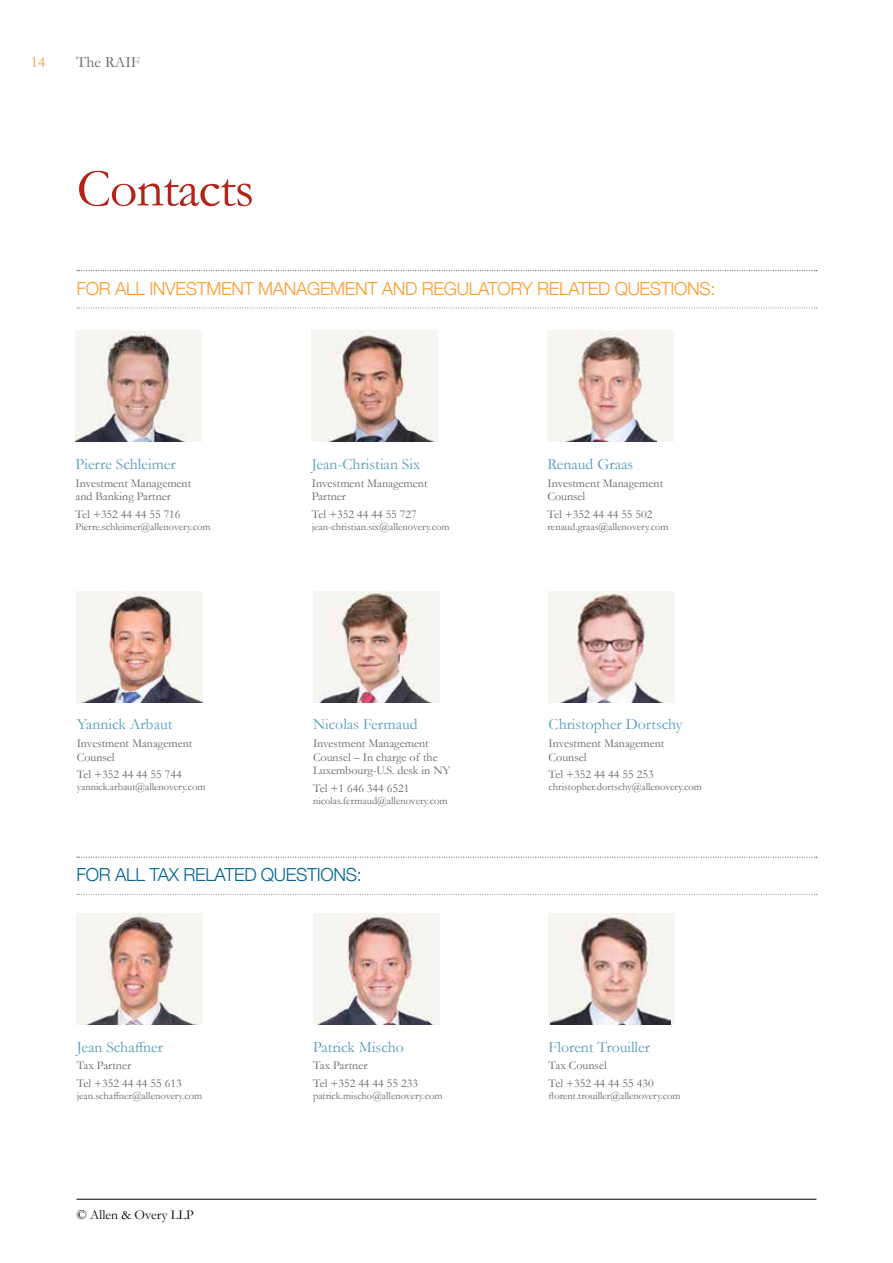
<style>
.page{position:relative;width:893px;height:1263px;background:#fff}
.page>*{position:absolute;margin:0;border:0;box-sizing:border-box;transform-origin:0 0}
.t1{font:54px "Garamond AO";letter-spacing:-.02em;color:#b32317}
.t2{font:300 18px "Helvetica Neue LT Com";letter-spacing:-.02em;color:#f99d31}
.t3{font:300 18px "Helvetica Neue LT Com";letter-spacing:-.02em;color:#006594}
.t4{font:15.75px "Garamond AO";color:#569bbe}
.t5{font:15.75px "Garamond AO";color:#636466}
.t6{font:15.75px "Garamond AO";color:#f99d31}
.t7{font:13.5px "Garamond AO";color:#000}
.t8{font:12px/13.5px "Garamond AO";color:#636466}
.t9{font:10.5px "Garamond AO";color:#636466}
</style>
<div class="page">
<img style="left:76px;top:331px;width:126px;height:111px">
<img style="left:77px;top:591px;width:126px;height:111px">
<div style="left:77px;top:913px;width:126px;height:111px;background:#f6f5f0"></div>
<img style="left:88px;top:914px;width:105px;height:110px">
<img style="left:312px;top:331px;width:126px;height:111px">
<img style="left:313px;top:591px;width:126px;height:111px">
<img style="left:313px;top:913px;width:126px;height:111px">
<div style="left:547px;top:331px;width:127px;height:111px;background:#f6f5f0"></div>
<img style="left:559px;top:332px;width:98px;height:110px">
<div style="left:549px;top:591px;width:126px;height:111px;background:#f6f5f0"></div>
<img style="left:559px;top:593px;width:103px;height:109px">
<div style="left:549px;top:913px;width:126px;height:111px;background:#f6f5f0"></div>
<img style="left:551px;top:914px;width:120px;height:110px">
<svg style="left:77px;top:270px;width:740px;height:1px"></svg>
<svg style="left:77px;top:307px;width:740px;height:1px"></svg>
<svg style="left:77px;top:857px;width:740px;height:1px"></svg>
<svg style="left:77px;top:894px;width:740px;height:1px"></svg>
<hr style="left:77px;top:1199px;width:739px;height:1px;background:#000">
<h3 class="t6" style="left:31px;top:51px;width:16px">14</h3>
<h3 class="t5" style="left:77px;top:51px;width:65px">The RAIF</h3>
<h1 class="t1" style="left:77px;top:152px;width:179px">Contacts</h1>
<h2 class="t2" style="left:77px;top:277px;width:640px">FOR ALL INVESTMENT MANAGEMENT AND REGULATORY RELATED QUESTIONS:</h2>
<h3 class="t4" style="left:76px;top:453px;width:102px">Pierre Schleimer</h3>
<p class="t8" style="left:76px;top:476px;width:117px">Investment Management and Banking Partner</p>
<p class="t8" style="left:76px;top:507px;width:106px">Tel +352 44 44 55 716</p>
<p class="t9" style="left:76px;top:520px;width:137px">Pierre.schleimer@allenovery.com</p>
<h3 class="t4" style="left:77px;top:714px;width:97px">Yannick Arbaut</h3>
<p class="t8" style="left:77px;top:736px;width:117px">Investment Management<br>Counsel</p>
<p class="t8" style="left:77px;top:768px;width:106px">Tel +352 44 44 55 744</p>
<p class="t9" style="left:77px;top:780px;width:130px">yannick.arbaut@allenovery.com</p>
<h3 class="t4" style="left:312px;top:453px;width:110px">Jean-Christian Six</h3>
<p class="t8" style="left:312px;top:476px;width:117px">Investment Management<br>Partner</p>
<p class="t8" style="left:312px;top:507px;width:106px">Tel +352 44 44 55 727</p>
<p class="t9" style="left:312px;top:520px;width:139px">jean-christian.six@allenovery.com</p>
<h3 class="t4" style="left:313px;top:714px;width:106px">Nicolas Fermaud</h3>
<p class="t8" style="left:313px;top:736px;width:139px">Investment Management<br>Counsel – In charge of the<br>Luxembourg-U.S. desk in NY</p>
<p class="t8" style="left:313px;top:781px;width:98px">Tel +1 646 344 6521</p>
<p class="t9" style="left:313px;top:794px;width:136px">nicolas.fermaud@allenovery.com</p>
<h2 class="t3" style="left:77px;top:864px;width:287px">FOR ALL TAX RELATED QUESTIONS:</h2>
<h3 class="t4" style="left:77px;top:1036px;width:88px">Jean Schaffner</h3>
<p class="t8" style="left:77px;top:1056px;width:106px;line-height:17.7px">Tax Partner<br>Tel +352 44 44 55 613</p>
<p class="t9" style="left:77px;top:1089px;width:127px">jean.schaffner@allenovery.com</p>
<p class="t7" style="left:77px;top:1205px;width:119px">© Allen &amp; Overy LLP</p>
<h3 class="t4" style="left:313px;top:1036px;width:92px">Patrick Mischo</h3>
<p class="t8" style="left:313px;top:1056px;width:106px;line-height:17.7px">Tax Partner<br>Tel +352 44 44 55 233</p>
<p class="t9" style="left:313px;top:1089px;width:131px">patrick.mischo@allenovery.com</p>
<h3 class="t4" style="left:547px;top:453px;width:87px">Renaud Graas</h3>
<p class="t8" style="left:547px;top:476px;width:117px">Investment Management<br>Counsel</p>
<p class="t8" style="left:547px;top:507px;width:106px">Tel +352 44 44 55 502</p>
<p class="t9" style="left:547px;top:520px;width:123px">renaud.graas@allenovery.com</p>
<h3 class="t4" style="left:549px;top:714px;width:135px">Christopher Dortschy</h3>
<p class="t8" style="left:549px;top:736px;width:117px">Investment Management<br>Counsel</p>
<p class="t8" style="left:549px;top:768px;width:106px">Tel +352 44 44 55 253</p>
<p class="t9" style="left:549px;top:780px;width:155px">christopher.dortschy@allenovery.com</p>
<h3 class="t4" style="left:549px;top:1036px;width:103px">Florent Trouiller</h3>
<p class="t8" style="left:549px;top:1056px;width:106px;line-height:17.7px">Tax Counsel<br>Tel +352 44 44 55 430</p>
<p class="t9" style="left:549px;top:1089px;width:133px">florent.trouiller@allenovery.com</p>
</div>
